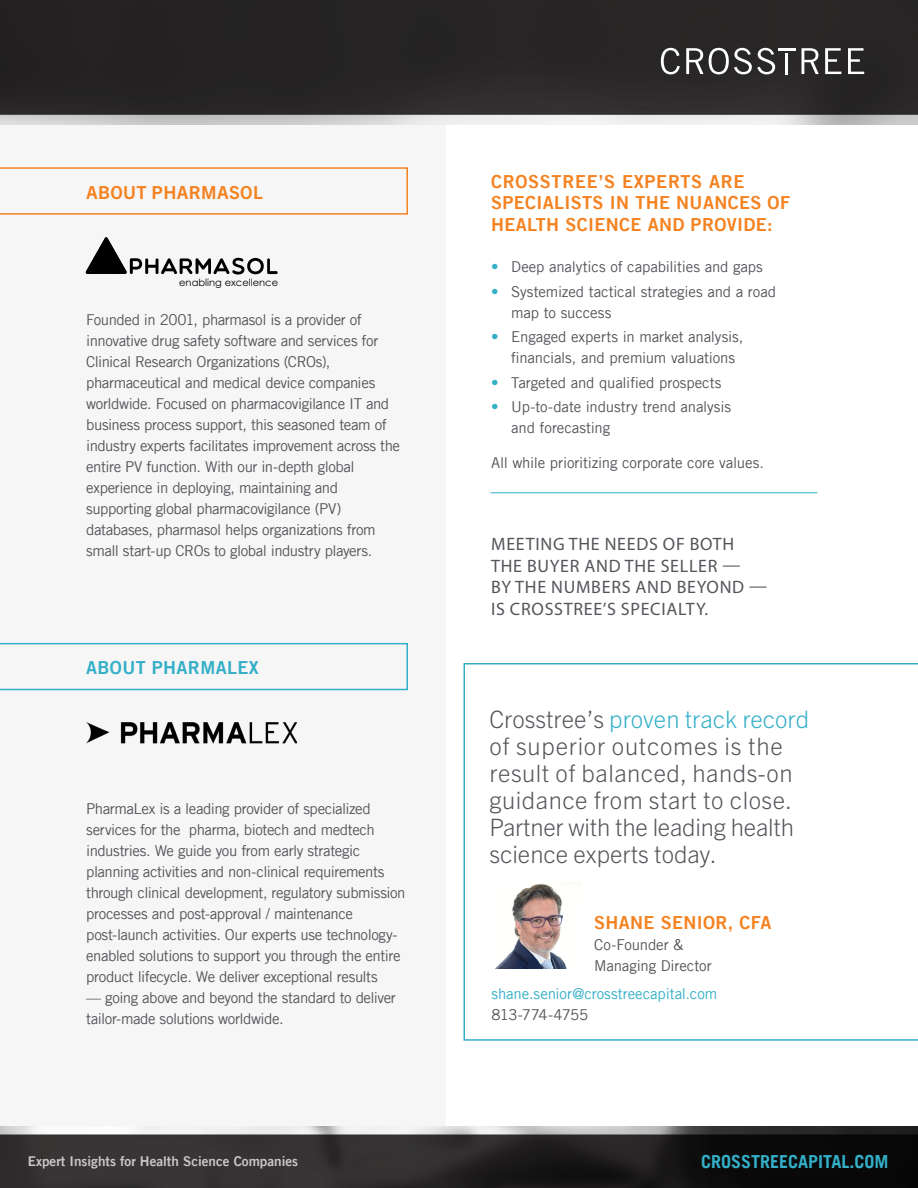
<style>
.page{position:relative;width:918px;height:1188px;background:#fff}
.page>*{position:absolute;margin:0;border:0;box-sizing:border-box;transform-origin:0 0}
.t1{font:300 24px/27px "Trade Gothic Next LT Pro";color:#54565b}
.t2{font:18px/21.6px "Myriad Pro";letter-spacing:.04em;color:#54565b}
.t3{font:18px/21.6px "Trade Gothic LT Bold Two";letter-spacing:.02em;color:#f58220}
.t4{font:700 18px "Trade Gothic LT";color:#34afc8}
.t5{font:700 18px "Trade Gothic Next LT Pro";letter-spacing:.02em;color:#f58220}
.t6{font:18px "Trade Gothic LT Bold Two";letter-spacing:.02em;color:#34afc8}
.t7{font:15px/21px "Trade Gothic LT";letter-spacing:-.025em;color:#54565b}
.t8{font:15px/21px "Trade Gothic LT";letter-spacing:-.005em;color:#54565b}
.t9{font:15px "Trade Gothic LT";letter-spacing:-.005em;color:#34afc8}
.t10{font:13.5px "Trade Gothic LT Bold Two";color:#c9c7c7}
.t11{font:9.9px "Century Gothic";color:#000}
.s1{color:#34afc8}
</style>
<div class="page">
<svg style="left:464px;top:663px;width:454px;height:378px"></svg>
<img style="left:492px;top:883px;width:89px;height:86px">
<div style="left:0;top:108px;width:446px;height:1029px;background:#f7f6f6"></div>
<svg style="left:0;top:167px;width:408px;height:48px"></svg>
<svg style="left:0;top:643px;width:408px;height:47px"></svg>
<svg style="left:85px;top:237px;width:193px;height:38px"></svg>
<img style="left:86px;top:722px;width:211px;height:22px">
<img style="left:0;top:0;width:918px;height:124px">
<svg style="left:661px;top:48px;width:19px;height:26px"></svg>
<svg style="left:686px;top:48px;width:89px;height:26px"></svg>
<svg style="left:802px;top:48px;width:17px;height:26px"></svg>
<svg style="left:825px;top:48px;width:16px;height:26px"></svg>
<svg style="left:848px;top:48px;width:16px;height:26px"></svg>
<hr style="left:785px;top:53px;width:3px;height:21px;background:#fff">
<hr style="left:778px;top:48px;width:18px;height:3px;background:#fff">
<img style="left:0;top:1127px;width:918px;height:61px">
<hr style="left:490px;top:492px;width:327px;height:1px;background:#34afc8">
<p class="t5" style="left:86px;top:180px;width:178px">ABOUT PHARMASOL</p>
<p class="t11" style="left:179px;top:276px;width:100px">enabling excellence</p>
<p class="t7" style="left:86px;top:309px;width:315px">Founded in 2001, pharmasol is a provider of innovative drug safety software and services for Clinical Research Organizations (CROs), pharmaceutical and medical device companies worldwide. Focused on pharmacovigilance IT and business process support, this seasoned team of industry experts facilitates improvement across the entire PV function. With our in-depth global experience in deploying, maintaining and supporting global pharmacovigilance (PV) databases, pharmasol helps organizations from small start-up CROs to global industry players.</p>
<p class="t6" style="left:86px;top:656px;width:174px">ABOUT PHARMALEX</p>
<p class="t7" style="left:86px;top:798px;width:321px">PharmaLex is a leading provider of specialized services for the pharma, biotech and medtech industries. We guide you from early strategic planning activities and non-clinical requirements through clinical development, regulatory submission processes and post-approval / maintenance post-launch activities. Our experts use technology&shy;enabled solutions to support you through the entire product lifecycle. We deliver exceptional results</p>
<p class="t7" style="left:86px;top:987px;width:311px">— going above and beyond the standard to deliver tailor-made solutions worldwide.</p>
<p class="t3" style="left:491px;top:170px;width:301px">CROSSTREE’S EXPERTS ARE<br>SPECIALISTS IN THE NUANCES OF<br>HEALTH SCIENCE AND PROVIDE:</p>
<p class="t7" style="left:491px;top:256px;width:273px"><span class="s1">•</span> Deep analytics of capabilities and gaps</p>
<p class="t8" style="left:511px;top:281px;width:266px;text-indent:-20px"><span class="s1">•</span> Systemized tactical strategies and a road map to success</p>
<p class="t7" style="left:511px;top:326px;width:234px;text-indent:-20px"><span class="s1">•</span> Engaged experts in market analysis, financials, and premium valuations</p>
<p class="t8" style="left:491px;top:372px;width:232px"><span class="s1">•</span> Targeted and qualified prospects</p>
<p class="t7" style="left:511px;top:396px;width:221px;text-indent:-20px"><span class="s1">•</span> Up-to-date industry trend analysis and forecasting</p>
<p class="t7" style="left:491px;top:452px;width:274px">All while prioritizing corporate core values.</p>
<p class="t2" style="left:491px;top:533px;width:277px">MEETING THE NEEDS OF BOTH<br>THE BUYER AND THE SELLER —<br>BY THE NUMBERS AND BEYOND —<br>IS CROSSTREE’S SPECIALTY.</p>
<h1 class="t1" style="left:489px;top:704px;width:321px">Crosstree’s <span class="s1">proven track record </span>of superior outcomes is the result of balanced, hands-on guidance from start to close.<br>Partner with the leading health science experts today.</h1>
<p class="t3" style="left:594px;top:912px;width:179px">SHANE SENIOR, CFA</p>
<p class="t7" style="left:594px;top:934px;width:119px">Co-Founder &amp;<br>Managing Director</p>
<p class="t9" style="left:492px;top:985px;width:227px">shane.senior@crosstreecapital.com</p>
<p class="t7" style="left:492px;top:1004px;width:98px">813-774-4755</p>
<p class="t10" style="left:28px;top:1153px;width:272px">Expert Insights for Health Science Companies</p>
<p class="t4" style="left:701px;top:1150px;width:189px">CROSSTREECAPITAL.COM</p>
</div>
